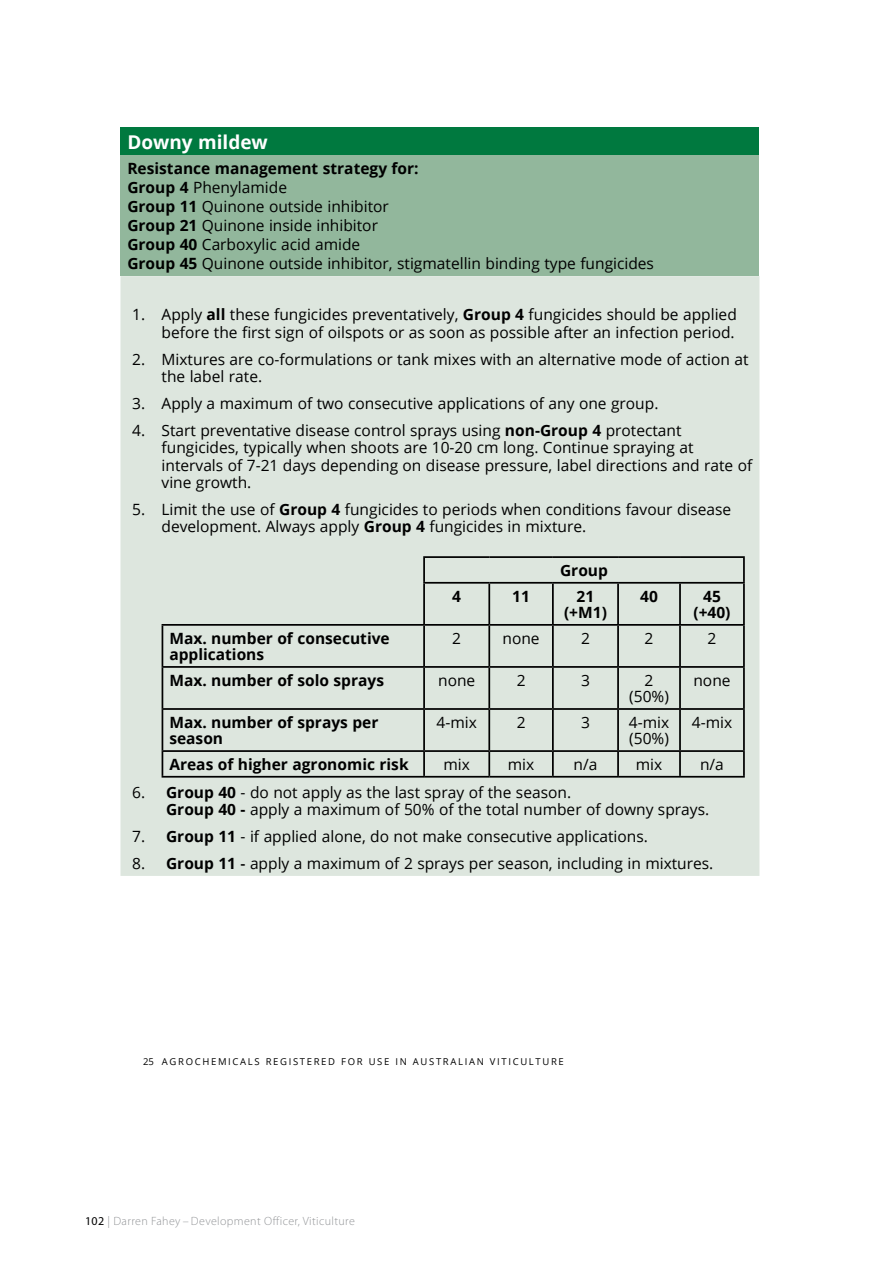
<style>
.page{position:relative;width:893px;height:1263px;background:#fff}
.page>*{position:absolute;margin:0;border:0;box-sizing:border-box;transform-origin:0 0}
.t1{font:700 18.9px "Open Sans";color:#fff}
.t2{font:15.6px/17.2px "Open Sans";color:#000}
.t3{font:700 15.6px/16.4px "Open Sans";color:#000;text-align:center}
.t4{font:300 12px "Myriad Pro";letter-spacing:.03em;color:#939598}
.t5{font:9.45px "Open Sans";letter-spacing:.175em;color:#000}
.s1{font-weight:700}
.s2{font-weight:600}
.s3{font-weight:400;color:#000}
</style>
<div class="page">
<div style="left:120px;top:127px;width:639px;height:29px;background:#00793f"></div>
<div style="left:120px;top:156px;width:639px;height:120px;background:#92b79c"></div>
<div style="left:120px;top:276px;width:639px;height:600px;background:#dde6de"></div>
<hr style="left:488px;top:626px;width:2px;height:40px;background:#000">
<hr style="left:552px;top:626px;width:2px;height:40px;background:#000">
<hr style="left:617px;top:626px;width:2px;height:40px;background:#000">
<hr style="left:679px;top:626px;width:2px;height:40px;background:#000">
<hr style="left:743px;top:626px;width:2px;height:40px;background:#000">
<hr style="left:162px;top:668px;width:1px;height:40px;background:#000">
<hr style="left:424px;top:666px;width:65px;height:2px;background:#000">
<hr style="left:423px;top:668px;width:2px;height:40px;background:#000">
<hr style="left:489px;top:666px;width:64px;height:2px;background:#000">
<hr style="left:488px;top:668px;width:2px;height:40px;background:#000">
<hr style="left:553px;top:666px;width:65px;height:2px;background:#000">
<hr style="left:552px;top:668px;width:2px;height:40px;background:#000">
<hr style="left:618px;top:666px;width:62px;height:2px;background:#000">
<hr style="left:617px;top:668px;width:2px;height:40px;background:#000">
<hr style="left:680px;top:666px;width:65px;height:2px;background:#000">
<hr style="left:679px;top:668px;width:2px;height:40px;background:#000">
<hr style="left:743px;top:668px;width:2px;height:40px;background:#000">
<hr style="left:162px;top:708px;width:262px;height:2px;background:#000">
<hr style="left:162px;top:710px;width:1px;height:40px;background:#000">
<hr style="left:424px;top:708px;width:65px;height:2px;background:#000">
<hr style="left:423px;top:710px;width:2px;height:40px;background:#000">
<hr style="left:489px;top:708px;width:64px;height:2px;background:#000">
<hr style="left:488px;top:710px;width:2px;height:40px;background:#000">
<hr style="left:553px;top:708px;width:65px;height:2px;background:#000">
<hr style="left:552px;top:710px;width:2px;height:40px;background:#000">
<hr style="left:618px;top:708px;width:62px;height:2px;background:#000">
<hr style="left:617px;top:710px;width:2px;height:40px;background:#000">
<hr style="left:680px;top:708px;width:65px;height:2px;background:#000">
<hr style="left:679px;top:710px;width:2px;height:40px;background:#000">
<hr style="left:743px;top:710px;width:2px;height:40px;background:#000">
<hr style="left:162px;top:750px;width:262px;height:2px;background:#000">
<svg style="left:162px;top:752px;width:1px;height:24px"></svg>
<hr style="left:424px;top:750px;width:65px;height:2px;background:#000">
<hr style="left:423px;top:752px;width:2px;height:24px;background:#000">
<hr style="left:489px;top:750px;width:64px;height:2px;background:#000">
<hr style="left:488px;top:752px;width:2px;height:24px;background:#000">
<hr style="left:553px;top:750px;width:65px;height:2px;background:#000">
<hr style="left:552px;top:752px;width:2px;height:24px;background:#000">
<hr style="left:618px;top:750px;width:62px;height:2px;background:#000">
<hr style="left:617px;top:752px;width:2px;height:24px;background:#000">
<hr style="left:680px;top:750px;width:65px;height:2px;background:#000">
<hr style="left:679px;top:752px;width:2px;height:24px;background:#000">
<hr style="left:743px;top:752px;width:2px;height:24px;background:#000">
<hr style="left:162px;top:776px;width:262px;height:2px;background:#000">
<hr style="left:424px;top:776px;width:65px;height:2px;background:#000">
<hr style="left:489px;top:776px;width:64px;height:2px;background:#000">
<hr style="left:553px;top:776px;width:65px;height:2px;background:#000">
<hr style="left:618px;top:776px;width:62px;height:2px;background:#000">
<hr style="left:680px;top:776px;width:65px;height:2px;background:#000">
<hr style="left:423px;top:556px;width:66px;height:2px;background:#000">
<hr style="left:423px;top:558px;width:2px;height:24px;background:#000">
<hr style="left:489px;top:556px;width:64px;height:2px;background:#000">
<hr style="left:553px;top:556px;width:65px;height:2px;background:#000">
<hr style="left:618px;top:556px;width:62px;height:2px;background:#000">
<hr style="left:680px;top:556px;width:65px;height:2px;background:#000">
<hr style="left:743px;top:558px;width:2px;height:24px;background:#000">
<hr style="left:423px;top:582px;width:66px;height:2px;background:#000">
<hr style="left:423px;top:584px;width:2px;height:40px;background:#000">
<hr style="left:489px;top:582px;width:64px;height:2px;background:#000">
<hr style="left:488px;top:584px;width:2px;height:40px;background:#000">
<hr style="left:553px;top:582px;width:65px;height:2px;background:#000">
<hr style="left:552px;top:584px;width:2px;height:40px;background:#000">
<hr style="left:618px;top:582px;width:62px;height:2px;background:#000">
<hr style="left:617px;top:584px;width:2px;height:40px;background:#000">
<hr style="left:680px;top:582px;width:65px;height:2px;background:#000">
<hr style="left:679px;top:584px;width:2px;height:40px;background:#000">
<hr style="left:743px;top:584px;width:2px;height:40px;background:#000">
<hr style="left:424px;top:624px;width:65px;height:2px;background:#000">
<hr style="left:489px;top:624px;width:64px;height:2px;background:#000">
<hr style="left:553px;top:624px;width:65px;height:2px;background:#000">
<hr style="left:618px;top:624px;width:62px;height:2px;background:#000">
<hr style="left:680px;top:624px;width:65px;height:2px;background:#000">
<hr style="left:162px;top:624px;width:262px;height:2px;background:#000">
<hr style="left:162px;top:626px;width:1px;height:40px;background:#000">
<hr style="left:423px;top:626px;width:2px;height:40px;background:#000">
<hr style="left:162px;top:666px;width:262px;height:2px;background:#000">
<p class="t1" style="left:127px;top:129px;width:142px">Downy mildew</p>
<p class="t2" style="left:127px;top:159px;width:528px;line-height:18.9px"><span class="s1">Resistance management strategy for:<br>Group 4</span> Phenylamide<br><span class="s1">Group 11</span> Quinone outside inhibitor<br><span class="s1">Group 21</span> Quinone inside inhibitor<br><span class="s1">Group 40</span> Carboxylic acid amide<br><span class="s1">Group 45</span> Quinone outside inhibitor, stigmatellin binding type fungicides</p>
<p class="t2" style="left:132px;top:306px;width:606px;text-align:right">1. Apply <span class="s1">all</span> these fungicides preventatively, <span class="s1">Group 4</span> fungicides should be applied before the first sign of oilspots or as soon as possible after an infection period.</p>
<p class="t2" style="left:162px;top:350px;width:589px;text-indent:-29px">2. Mixtures are co-formulations or tank mixes with an alternative mode of action at the label rate.</p>
<p class="t2" style="left:132px;top:394px;width:528px">3. Apply a maximum of two consecutive applications of any one group.</p>
<p class="t2" style="left:162px;top:421px;width:592px;text-indent:-29px">4. Start preventative disease control sprays using <span class="s1">non-Group 4</span> protectant fungicides, typically when shoots are 10-20 cm long. Continue spraying at intervals of 7-21 days depending on disease pressure, label directions and rate of vine growth.</p>
<p class="t2" style="left:162px;top:500px;width:571px;text-indent:-29px">5. Limit the use of <span class="s1">Group 4</span> fungicides to periods when conditions favour disease development. Always apply <span class="s1">Group 4</span> fungicides in mixture.</p>
<p class="t3" style="left:560px;top:562px;width:49px">Group</p>
<p class="t3" style="left:452px;top:587px;width:10px">4</p>
<p class="t3" style="left:512px;top:587px;width:19px">11</p>
<p class="t3" style="left:564px;top:587px;width:44px">21 (+M1)</p>
<p class="t3" style="left:640px;top:587px;width:19px">40</p>
<p class="t3" style="left:693px;top:587px;width:39px">45 (+40)</p>
<p class="t3" style="left:169px;top:629px;width:222px;text-align:left">Max. number of consecutive applications</p>
<p class="t2" style="left:452px;top:629px;width:10px">2</p>
<p class="t2" style="left:503px;top:629px;width:39px">none</p>
<p class="t2" style="left:581px;top:629px;width:10px">2</p>
<p class="t2" style="left:645px;top:629px;width:10px">2</p>
<p class="t2" style="left:708px;top:629px;width:10px">2</p>
<p class="t3" style="left:169px;top:671px;width:216px">Max. number of solo sprays</p>
<p class="t2" style="left:438px;top:671px;width:39px">none</p>
<p class="t2" style="left:517px;top:671px;width:10px">2</p>
<p class="t2" style="left:581px;top:671px;width:10px">3</p>
<p class="t2" style="left:629px;top:671px;width:41px;line-height:16.4px;text-align:center">2 (50%)</p>
<p class="t2" style="left:693px;top:671px;width:39px">none</p>
<p class="t3" style="left:169px;top:713px;width:211px;text-align:left">Max. number of sprays per season</p>
<p class="t2" style="left:437px;top:713px;width:42px">4-mix</p>
<p class="t2" style="left:517px;top:713px;width:10px">2</p>
<p class="t2" style="left:581px;top:713px;width:10px">3</p>
<p class="t2" style="left:629px;top:713px;width:42px;line-height:16.4px">4-mix (50%)</p>
<p class="t2" style="left:692px;top:713px;width:42px">4-mix</p>
<p class="t3" style="left:169px;top:756px;width:241px">Areas of higher agronomic risk</p>
<p class="t2" style="left:443px;top:755px;width:28px">mix</p>
<p class="t2" style="left:508px;top:755px;width:28px">mix</p>
<p class="t2" style="left:574px;top:755px;width:25px">n/a</p>
<p class="t2" style="left:636px;top:755px;width:28px">mix</p>
<p class="t2" style="left:700px;top:755px;width:25px">n/a</p>
<p class="t2" style="left:166px;top:783px;width:545px;text-indent:-34px">6. <span class="s1">Group 40</span> - do not apply as the last spray of the season.<br><span class="s1">Group 40 -</span> apply a maximum of 50% of the total number of downy sprays.</p>
<p class="t2" style="left:132px;top:827px;width:517px">7. <span class="s1">Group 11</span> - if applied alone, do not make consecutive applications.</p>
<p class="t2" style="left:132px;top:854px;width:583px">8. <span class="s1">Group 11</span> <span class="s2">-</span> apply a maximum of 2 sprays per season, including in mixtures.</p>
<p class="t5" style="left:143px;top:1055px;width:422px">25 AGROCHEMICALS REGISTERED FOR USE IN AUSTRALIAN VITICULTURE</p>
<p class="t4" style="left:85px;top:1214px;width:271px"><span class="s3">102</span> | Darren Fahey – Development Officer, Viticulture</p>
</div>
